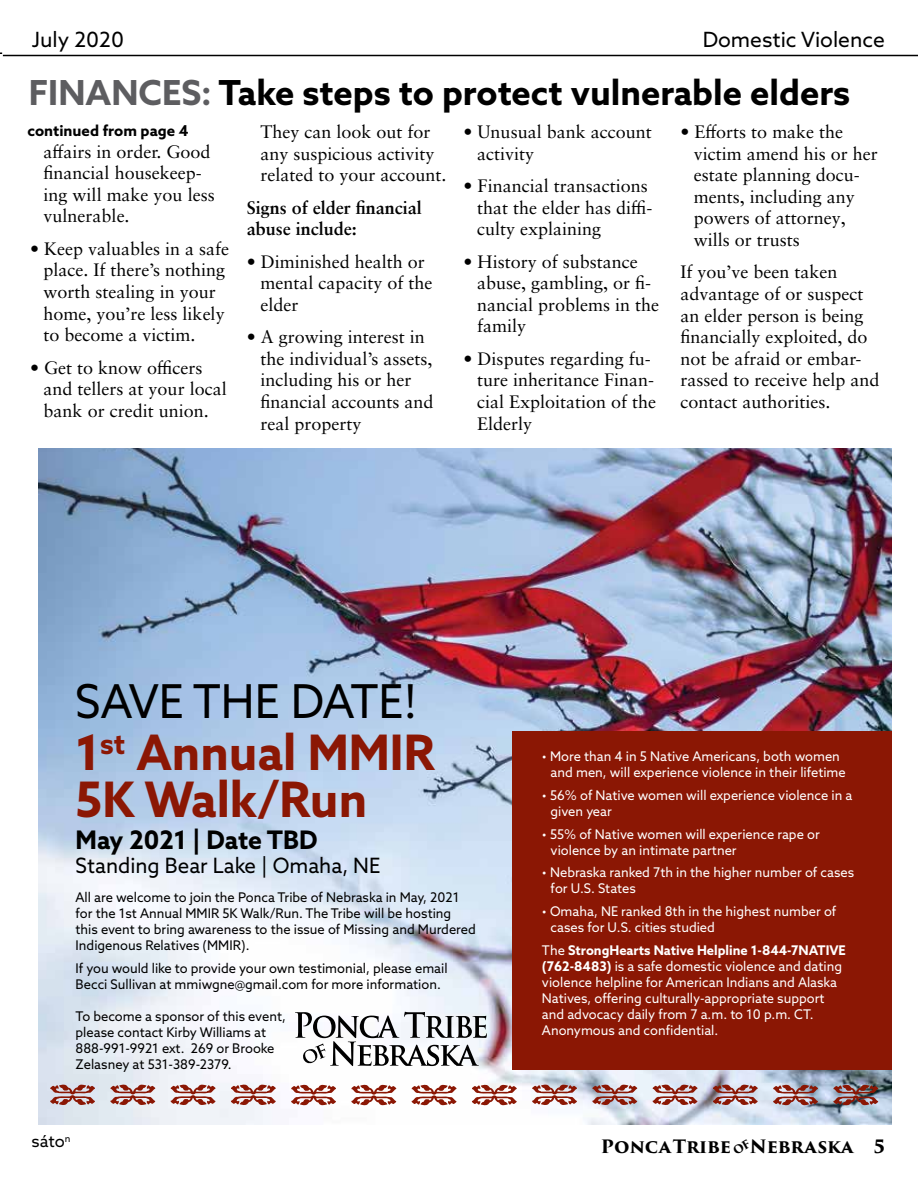
<style>
.page{position:relative;width:918px;height:1188px;background:#fff}
.page>*{position:absolute;margin:0;border:0;box-sizing:border-box;transform-origin:0 0}
.t1{font:700 48.9px/46.7px "Azo Sans";color:#8b1704}
.t2{font:46.65px "Azo Sans";color:#000}
.t3{font:700 34.5px "Azo Sans";color:#000}
.t4{font:700 25.5px "Azo Sans";color:#000}
.t5{font:21.15px "Azo Sans";color:#000}
.t6{font:21px "Azo Sans";color:#000}
.t7{font:18px/21.6px "Sabon LT Pro";color:#000}
.t8{font:700 18px/21.6px "Sabon LT Pro";color:#000}
.t9{font:700 18px "Trajan Pro 3";color:#000}
.t10{font:16.5px "Azo Sans";color:#000}
.t11{font:700 15px "Azo Sans";color:#000}
.t12{font:13.35px/16px "Azo Sans";color:#fff}
.t13{font:13.35px/16px "Azo Sans";color:#000}
.s1{color:#5d5d60}
.s2{font-weight:700}
</style>
<div class="page">
<hr style="left:3px;top:55px;width:915px;height:1px;background:#000">
<img style="left:38px;top:448px;width:854px;height:676px">
<svg style="left:50px;top:1084px;width:45px;height:21px"></svg>
<svg style="left:110px;top:1084px;width:45px;height:21px"></svg>
<svg style="left:171px;top:1084px;width:45px;height:21px"></svg>
<svg style="left:231px;top:1084px;width:45px;height:21px"></svg>
<svg style="left:291px;top:1084px;width:45px;height:22px"></svg>
<svg style="left:351px;top:1084px;width:45px;height:22px"></svg>
<svg style="left:412px;top:1084px;width:45px;height:22px"></svg>
<svg style="left:472px;top:1084px;width:45px;height:22px"></svg>
<svg style="left:532px;top:1084px;width:45px;height:21px"></svg>
<svg style="left:592px;top:1084px;width:45px;height:21px"></svg>
<svg style="left:653px;top:1084px;width:45px;height:21px"></svg>
<svg style="left:713px;top:1084px;width:45px;height:21px"></svg>
<svg style="left:773px;top:1084px;width:45px;height:22px"></svg>
<svg style="left:833px;top:1084px;width:45px;height:22px"></svg>
<svg style="left:295px;top:1012px;width:192px;height:54px"></svg>
<div style="left:512px;top:731px;width:380px;height:339px;background:#8b1704"></div>
<p class="t6" style="left:32px;top:25px;width:94px">July 2020</p>
<p class="t6" style="left:703px;top:25px;width:184px">Domestic Violence</p>
<h3 class="t3" style="left:29px;top:70px;width:823px"><span class="s1">FINANCES:</span> Take steps to protect vulnerable elders</h3>
<p class="t11" style="left:27px;top:121px;width:163px">continued from page 4</p>
<p class="t7" style="left:477px;top:120px;width:176px;text-indent:-14px">• Unusual bank account activity</p>
<p class="t7" style="left:477px;top:174px;width:177px;text-indent:-14px">• Financial transactions that the elder has diffi&shy;culty explaining</p>
<p class="t7" style="left:477px;top:250px;width:184px;text-indent:-14px">• History of substance abuse, gambling, or fi&shy;nancial problems in the family</p>
<p class="t7" style="left:477px;top:347px;width:181px;text-indent:-14px">• Disputes regarding fu&shy;ture inheritance Finan&shy;cial Exploitation of the<br>Elderly</p>
<p class="t7" style="left:694px;top:120px;width:185px;text-indent:-14px">• Efforts to make the victim amend his or her estate planning docu&shy;ments, including any powers of attorney, wills or trusts</p>
<p class="t7" style="left:680px;top:261px;width:201px">If you’ve been taken advantage of or suspect an elder person is being financially exploited, do not be afraid or embar&shy;rassed to receive help and contact authorities.</p>
<p class="t7" style="left:260px;top:120px;width:188px">They can look out for any suspicious activity related to your account.</p>
<p class="t8" style="left:247px;top:196px;width:177px">Signs of elder financial abuse include:</p>
<p class="t7" style="left:260px;top:250px;width:173px;text-indent:-14px">• Diminished health or mental capacity of the elder</p>
<p class="t7" style="left:260px;top:326px;width:175px;text-indent:-14px">• A growing interest in the individual’s assets, including his or her financial accounts and real property</p>
<p class="t7" style="left:44px;top:140px;width:173px">affairs in order. Good financial housekeep&shy;ing will make you less vulnerable.</p>
<p class="t7" style="left:44px;top:237px;width:187px;text-indent:-14px">• Keep valuables in a safe place. If there’s nothing worth stealing in your home, you’re less likely to become a victim.</p>
<p class="t7" style="left:44px;top:356px;width:185px;text-indent:-14px">• Get to know officers and tellers at your local bank or credit union.</p>
<h2 class="t2" style="left:75px;top:671px;width:344px">SAVE THE DATE!</h2>
<h1 class="t1" style="left:76px;top:728px;width:361px">1<sup>st</sup> Annual MMIR<br>5K Walk/Run</h1>
<h3 class="t4" style="left:76px;top:823px;width:243px">May 2021 | Date TBD</h3>
<p class="t5" style="left:76px;top:851px;width:306px">Standing Bear Lake | Omaha, NE</p>
<p class="t13" style="left:76px;top:889px;width:402px">All are welcome to join the Ponca Tribe of Nebraska in May, 2021 for the 1st Annual MMIR 5K Walk/Run. The Tribe will be hosting this event to bring awareness to the issue of Missing and Murdered Indigenous Relatives (MMIR).</p>
<p class="t13" style="left:76px;top:960px;width:374px">If you would like to provide your own testimonial, please email<br>Becci Sullivan at mmiwgne@gmail.com for more information.</p>
<p class="t13" style="left:76px;top:1008px;width:212px">To become a sponsor of this event, please contact Kirby Williams at<br>888-991-9921 ext. 269 or Brooke<br>Zelasney at 531-389-2379.</p>
<p class="t12" style="left:551px;top:748px;width:297px;text-indent:-9px">• More than 4 in 5 Native Americans, both women and men, will experience violence in their lifetime</p>
<p class="t12" style="left:551px;top:787px;width:303px;text-indent:-9px">• 56% of Native women will experience violence in a given year</p>
<p class="t12" style="left:551px;top:826px;width:271px;text-indent:-9px">• 55% of Native women will experience rape or violence by an intimate partner</p>
<p class="t12" style="left:551px;top:864px;width:305px;text-indent:-9px">• Nebraska ranked 7th in the higher number of cases for U.S. States</p>
<p class="t12" style="left:551px;top:903px;width:287px;text-indent:-9px">• Omaha, NE ranked 8th in the highest number of cases for U.S. cities studied</p>
<p class="t12" style="left:542px;top:942px;width:305px">The <span class="s2">StrongHearts Native Helpline 1-844-7NATIVE (762-8483)</span> is a safe domestic violence and dating violence helpline for American Indians and Alaska Natives, offering culturally-appropriate support and advocacy daily from 7 a.m. to 10 p.m. CT.<br>Anonymous and confidential.</p>
<p class="t10" style="left:32px;top:1130px;width:40px">sáto<sup>n</sup></p>
<p class="t9" style="left:601px;top:1133px;width:132px">Ponca Tribe</p>
<p class="t9" style="left:750px;top:1133px;width:137px">Nebraska 5</p>
</div>
